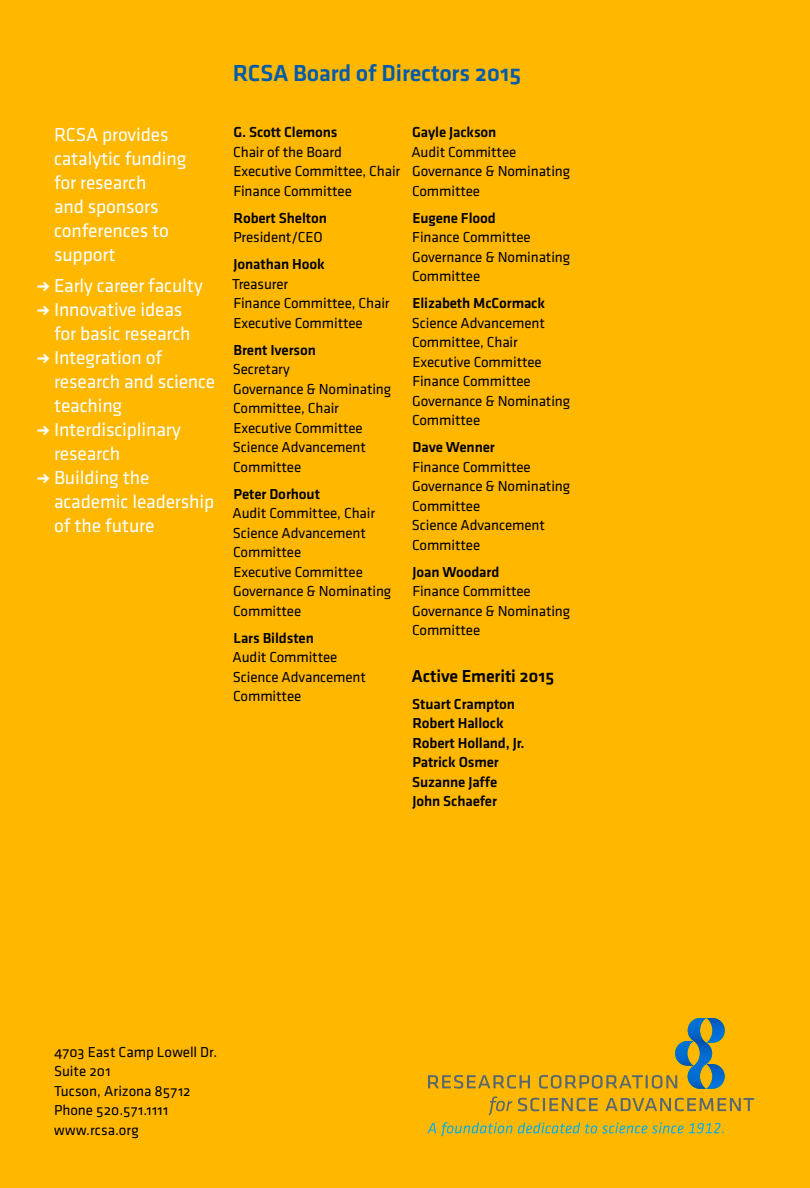
<style>
.page{position:relative;width:810px;height:1188px;background:#ffb700}
.page>*{position:absolute;margin:0;border:0;box-sizing:border-box;transform-origin:0 0}
.t1{font:24px "Klavika Medium OSF";letter-spacing:-.01em;color:#005baa}
.t2{font:19.5px/24px "Klavika Regular OSF";letter-spacing:-.01em;color:#fff}
.t3{font:18px "Klavika Medium OSF";letter-spacing:-.01em;color:#000}
.t4{font:15px/19.5px "Klavika Regular OSF";letter-spacing:-.01em;color:#000}
.t5{font:15px/19.5px "Klavika Medium OSF";letter-spacing:-.01em;color:#000}
.t6{font:15px/19.5px "Klavika Regular TF";letter-spacing:-.01em;color:#000}
.s1{font-family:"Klavika Bold Arrows"}
</style>
<div class="page">
<svg style="left:427px;top:1122px;width:297px;height:15px"></svg>
<svg style="left:428px;top:1018px;width:297px;height:71px"></svg>
<svg style="left:489px;top:1096px;width:265px;height:19px"></svg>
<h2 class="t2" style="left:54px;top:123px;width:134px">RCSA provides catalytic funding for research<br>and sponsors conferences to support</h2>
<h2 class="t2" style="left:37px;top:274px;width:168px"><span class="s1">b</span> Early career faculty <span class="s1">b</span> Innovative ideas</h2>
<h2 class="t2" style="left:37px;top:322px;width:156px;text-indent:17px">for basic research <span class="s1">b</span> Integration of</h2>
<h2 class="t2" style="left:54px;top:370px;width:163px">research and science</h2>
<h2 class="t2" style="left:54px;top:394px;width:70px">teaching</h2>
<h2 class="t2" style="left:37px;top:418px;width:146px"><span class="s1">b</span> Interdisciplinary</h2>
<h2 class="t2" style="left:54px;top:442px;width:68px">research</h2>
<h2 class="t2" style="left:37px;top:466px;width:114px"><span class="s1">b</span> Building the</h2>
<h2 class="t2" style="left:54px;top:490px;width:162px">academic leadership</h2>
<h2 class="t2" style="left:54px;top:514px;width:102px">of the future</h2>
<h1 class="t1" style="left:233px;top:60px;width:290px">RCSA Board of Directors 2015</h1>
<p class="t5" style="left:233px;top:123px;width:106px">G. Scott Clemons</p>
<p class="t6" style="left:233px;top:142px;width:169px">Chair of the Board<br>Executive Committee, Chair</p>
<p class="t4" style="left:233px;top:181px;width:120px">Finance Committee</p>
<p class="t5" style="left:234px;top:208px;width:95px">Robert Shelton</p>
<p class="t4" style="left:233px;top:228px;width:91px">President/CEO</p>
<p class="t5" style="left:234px;top:255px;width:93px">Jonathan Hook</p>
<p class="t4" style="left:232px;top:274px;width:159px">Treasurer<br>Finance Committee, Chair<br>Executive Committee</p>
<p class="t5" style="left:234px;top:340px;width:84px">Brent Iverson</p>
<p class="t4" style="left:233px;top:360px;width:160px">Secretary<br>Governance &amp; Nominating<br>Committee, Chair<br>Executive Committee<br>Science Advancement<br>Committee</p>
<p class="t5" style="left:234px;top:484px;width:88px">Peter Dorhout</p>
<p class="t4" style="left:233px;top:504px;width:160px">Audit Committee, Chair<br>Science Advancement<br>Committee<br>Executive Committee<br>Governance &amp; Nominating<br>Committee</p>
<p class="t5" style="left:234px;top:628px;width:82px">Lars Bildsten</p>
<p class="t4" style="left:233px;top:648px;width:135px">Audit Committee<br>Science Advancement<br>Committee</p>
<p class="t5" style="left:412px;top:123px;width:86px">Gayle Jackson</p>
<p class="t4" style="left:411px;top:142px;width:160px">Audit Committee<br>Governance &amp; Nominating<br>Committee</p>
<p class="t5" style="left:412px;top:208px;width:85px">Eugene Flood</p>
<p class="t4" style="left:412px;top:228px;width:159px">Finance Committee<br>Governance &amp; Nominating<br>Committee</p>
<p class="t5" style="left:412px;top:294px;width:134px">Elizabeth McCormack</p>
<p class="t4" style="left:412px;top:313px;width:160px">Science Advancement<br>Committee, Chair<br>Executive Committee<br>Finance Committee<br>Governance &amp; Nominating<br>Committee</p>
<p class="t5" style="left:412px;top:438px;width:84px">Dave Wenner</p>
<p class="t4" style="left:412px;top:457px;width:160px">Finance Committee<br>Governance &amp; Nominating<br>Committee<br>Science Advancement<br>Committee</p>
<p class="t5" style="left:413px;top:562px;width:88px">Joan Woodard</p>
<p class="t4" style="left:412px;top:582px;width:159px">Finance Committee<br>Governance &amp; Nominating<br>Committee</p>
<p class="t3" style="left:411px;top:666px;width:144px">Active Emeriti 2015</p>
<p class="t5" style="left:412px;top:694px;width:114px">Stuart Crampton<br>Robert Hallock<br>Robert Holland, Jr.<br>Patrick Osmer<br>Suzanne Jaffe<br>John Schaefer</p>
<p class="t4" style="left:54px;top:1042px;width:165px">4703 East Camp Lowell Dr.<br>Suite 201<br>Tucson, Arizona 85712<br>Phone 520.571.1111 www.rcsa.org</p>
</div>
